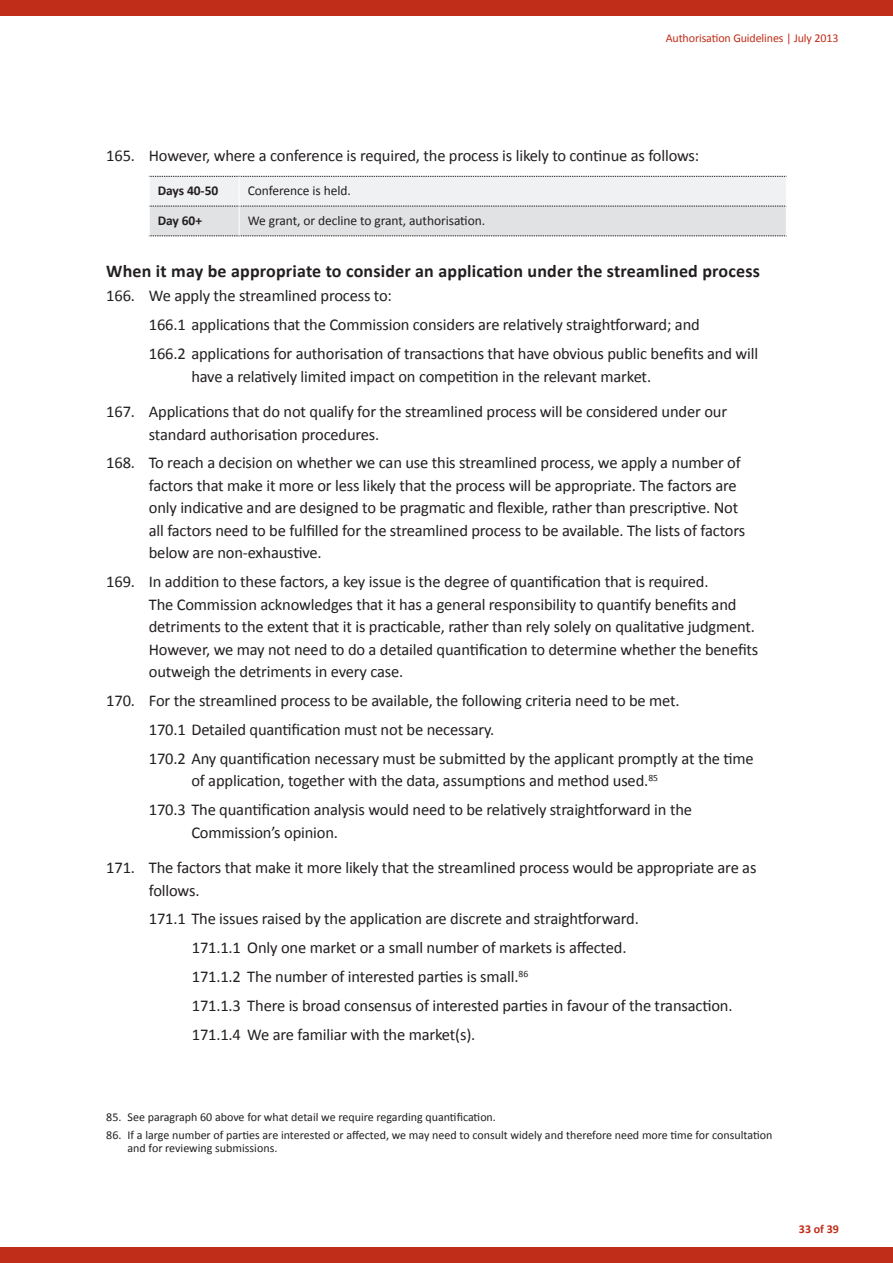
<style>
.page{position:relative;width:893px;height:1263px;background:#fff}
.page>*{position:absolute;margin:0;border:0;box-sizing:border-box;transform-origin:0 0}
.t1{font:700 18px "Calibri";letter-spacing:.01em;color:#231f20}
.t2{font:16.5px/22.5px "Calibri";letter-spacing:-.01em;color:#231f20}
.t3{font:13.5px "Calibri";letter-spacing:-.005em;color:#231f20}
.t4{font:700 13.5px "Calibri";letter-spacing:-.005em;color:#231f20}
.t5{font:12px/13.5px "Calibri";color:#231f20}
.t6{font:12px "Calibri";letter-spacing:-.01em;color:#c02d19}
.t7{font:700 12px "Calibri";color:#c02d19}
</style>
<div class="page">
<div style="left:0;top:1247px;width:893px;height:16px;background:#c02d19"></div>
<div style="left:0;top:0;width:893px;height:15px;background:#c02d19"></div>
<svg style="left:149px;top:176px;width:638px;height:61px"></svg>
<hr style="left:239px;top:206px;width:1px;height:30px;background:#fff">
<hr style="left:786px;top:206px;width:1px;height:30px;background:#fff">
<p class="t6" style="left:666px;top:30px;width:174px">Authorisation Guidelines | July 2013</p>
<p class="t2" style="left:106px;top:144px;width:594px">165. However, where a conference is required, the process is likely to continue as follows:</p>
<p class="t4" style="left:158px;top:182px;width:62px">Days 40-50</p>
<p class="t3" style="left:248px;top:182px;width:105px">Conference is held.</p>
<p class="t4" style="left:158px;top:212px;width:46px">Day 60+</p>
<p class="t3" style="left:248px;top:212px;width:239px">We grant, or decline to grant, authorisation.</p>
<p class="t1" style="left:106px;top:260px;width:655px">When it may be appropriate to consider an application under the streamlined process</p>
<p class="t2" style="left:149px;top:281px;width:611px;line-height:28.8px;text-indent:-43px">166. We apply the streamlined process to:<br>166.1 applications that the Commission considers are relatively straightforward; and<br>166.2 applications for authorisation of transactions that have obvious public benefits and will</p>
<p class="t2" style="left:106px;top:358px;width:622px;line-height:35.2px;text-align:center">have a relatively limited impact on competition in the relevant market.<br>167. Applications that do not qualify for the streamlined process will be considered under our</p>
<p class="t2" style="left:106px;top:419px;width:636px;line-height:28.8px;text-indent:43px">standard authorisation procedures.<br>168. To reach a decision on whether we can use this streamlined process, we apply a number of</p>
<p class="t2" style="left:149px;top:473px;width:598px">factors that make it more or less likely that the process will be appropriate. The factors are only indicative and are designed to be pragmatic and flexible, rather than prescriptive. Not all factors need to be fulfilled for the streamlined process to be available. The lists of factors below are non-exhaustive.</p>
<p class="t2" style="left:149px;top:570px;width:611px;text-indent:-43px">169. In addition to these factors, a key issue is the degree of quantification that is required.<br>The Commission acknowledges that it has a general responsibility to quantify benefits and detriments to the extent that it is practicable, rather than rely solely on qualitative judgment.<br>However, we may not need to do a detailed quantification to determine whether the benefits outweigh the detriments in every case.</p>
<p class="t2" style="left:149px;top:685px;width:606px;line-height:28.8px;text-indent:-43px">170. For the streamlined process to be available, the following criteria need to be met.<br>170.1 Detailed quantification must not be necessary.<br>170.2 Any quantification necessary must be submitted by the applicant promptly at the time</p>
<p class="t2" style="left:149px;top:766px;width:545px;line-height:28.8px;text-align:center">of application, together with the data, assumptions and method used.<sup>85<br></sup>170.3 The quantification analysis would need to be relatively straightforward in the</p>
<p class="t2" style="left:106px;top:814px;width:652px;line-height:35.2px;text-indent:85px">Commission’s opinion.<br>171. The factors that make it more likely that the streamlined process would be appropriate are as</p>
<p class="t2" style="left:149px;top:878px;width:52px">follows.</p>
<p class="t2" style="left:149px;top:907px;width:492px">171.1 The issues raised by the application are discrete and straightforward.</p>
<p class="t2" style="left:192px;top:936px;width:436px">171.1.1 Only one market or a small number of markets is affected.</p>
<p class="t2" style="left:192px;top:965px;width:338px">171.1.2 The number of interested parties is small.<sup>86</sup></p>
<p class="t2" style="left:192px;top:993px;width:542px">171.1.3 There is broad consensus of interested parties in favour of the transaction.</p>
<p class="t2" style="left:192px;top:1022px;width:285px">171.1.4 We are familiar with the market(s).</p>
<p class="t5" style="left:106px;top:1109px;width:391px">85. See paragraph 60 above for what detail we require regarding quantification.</p>
<p class="t5" style="left:128px;top:1127px;width:646px;text-indent:-21px">86. If a large number of parties are interested or affected, we may need to consult widely and therefore need more time for consultation and for reviewing submissions.</p>
<p class="t7" style="left:799px;top:1221px;width:42px">33 of 39</p>
</div>
